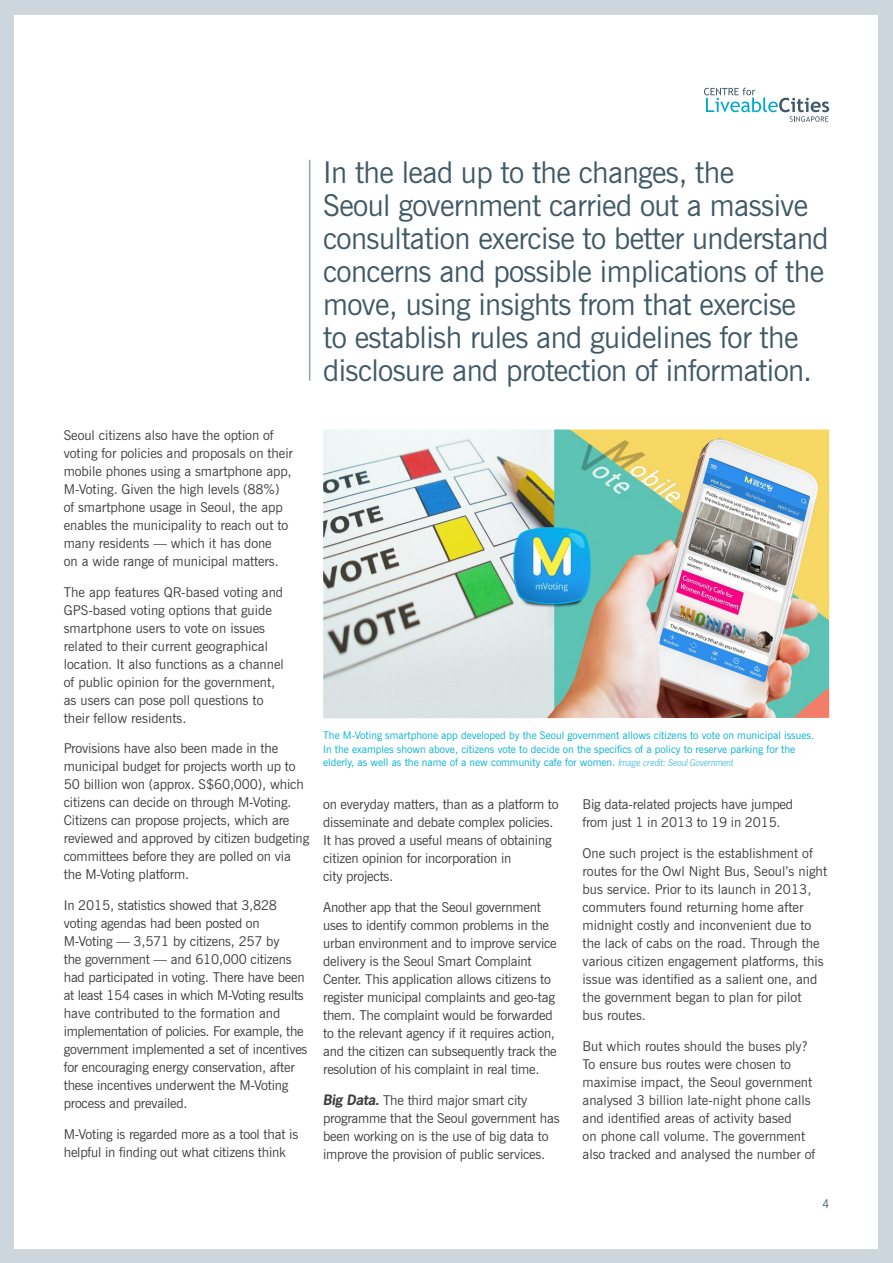
<style>
.page{position:relative;width:893px;height:1263px;background:#cdd6dd}
.page>*{position:absolute;margin:0;border:0;box-sizing:border-box;transform-origin:0 0}
.t1{font:30px/33px "News Gothic BT";letter-spacing:-.02em;color:#405968}
.t2{font:13.5px/18px "News Gothic BT";letter-spacing:-.01em;color:#3e3e3f}
.t3{font:12px "News Gothic BT";color:#405968;scale:.95 1}
.t4{font:10.5px/13.5px "News Gothic BT";color:#00b0d1}
.s1{font-family:"News Gothic";font-style:italic;font-size:9px;color:#5bc4dd}
.s2{font-family:"News Gothic";font-weight:700;font-style:italic}
</style>
<div class="page">
<div style="left:15px;top:15px;width:863px;height:1233px;background:#fff"></div>
<svg style="left:704px;top:88px;width:125px;height:34px"></svg>
<hr style="left:309px;top:160px;width:1px;height:221px;background:#90a3b0">
<img style="left:323px;top:429px;width:506px;height:289px">
<p class="t1" style="left:323px;top:155px;width:507px">In the lead up to the changes, the<br>Seoul government carried out a massive consultation exercise to better understand concerns and possible implications of the move, using insights from that exercise<br>to establish rules and guidelines for the disclosure and protection of information.</p>
<p class="t2" style="left:64px;top:426px;width:231px">Seoul citizens also have the option of voting for policies and proposals on their mobile phones using a smartphone app, M-Voting. Given the high levels (88%) of smartphone usage in Seoul, the app enables the municipality to reach out to many residents — which it has done<br>on a wide range of municipal matters.</p>
<p class="t2" style="left:64px;top:583px;width:222px">The app features QR-based voting and GPS-based voting options that guide smartphone users to vote on issues related to their current geographical location. It also functions as a channel of public opinion for the government, as users can pose poll questions to their fellow residents.</p>
<p class="t2" style="left:64px;top:739px;width:247px">Provisions have also been made in the municipal budget for projects worth up to 50 billion won (approx. S$60,000), which citizens can decide on through M-Voting.<br>Citizens can propose projects, which are reviewed and approved by citizen budgeting committees before they are polled on via the M-Voting platform.</p>
<p class="t2" style="left:64px;top:896px;width:245px">In 2015, statistics showed that 3,828 voting agendas had been posted on M-Voting — 3,571 by citizens, 257 by<br>the government — and 610,000 citizens had participated in voting. There have been at least 154 cases in which M-Voting results have contributed to the formation and implementation of policies. For example, the government implemented a set of incentives for encouraging energy conservation, after these incentives underwent the M-Voting process and prevailed.</p>
<p class="t2" style="left:64px;top:1125px;width:236px">M-Voting is regarded more as a tool that is helpful in finding out what citizens think</p>
<p class="t4" style="left:323px;top:729px;width:493px">The M-Voting smartphone app developed by the Seoul government allows citizens to vote on municipal issues.<br>In the examples shown above, citizens vote to decide on the specifics of a policy to reserve parking for the elderly, as well as the name of a new community cafe for women. <span class="s1">Image credit: Seoul Government</span></p>
<p class="t2" style="left:323px;top:795px;width:237px">on everyday matters, than as a platform to disseminate and debate complex policies.<br>It has proved a useful means of obtaining citizen opinion for incorporation in<br>city projects.</p>
<p class="t2" style="left:323px;top:898px;width:235px">Another app that the Seoul government uses to identify common problems in the urban environment and to improve service delivery is the Seoul Smart Complaint Center. This application allows citizens to register municipal complaints and geo-tag them. The complaint would be forwarded to the relevant agency if it requires action, and the citizen can subsequently track the resolution of his complaint in real time.</p>
<p class="t2" style="left:323px;top:1091px;width:238px"><span class="s2">Big Data.</span> The third major smart city programme that the Seoul government has been working on is the use of big data to improve the provision of public services.</p>
<p class="t2" style="left:583px;top:795px;width:212px">Big data-related projects have jumped from just 1 in 2013 to 19 in 2015.</p>
<p class="t2" style="left:583px;top:844px;width:246px">One such project is the establishment of routes for the Owl Night Bus, Seoul’s night bus service. Prior to its launch in 2013, commuters found returning home after midnight costly and inconvenient due to the lack of cabs on the road. Through the various citizen engagement platforms, this issue was identified as a salient one, and the government began to plan for pilot<br>bus routes.</p>
<p class="t2" style="left:583px;top:1037px;width:234px">But which routes should the buses ply?<br>To ensure bus routes were chosen to maximise impact, the Seoul government analysed 3 billion late-night phone calls and identified areas of activity based<br>on phone call volume. The government also tracked and analysed the number of</p>
<p class="t3" style="left:822px;top:1196px;width:9px">4</p>
</div>
